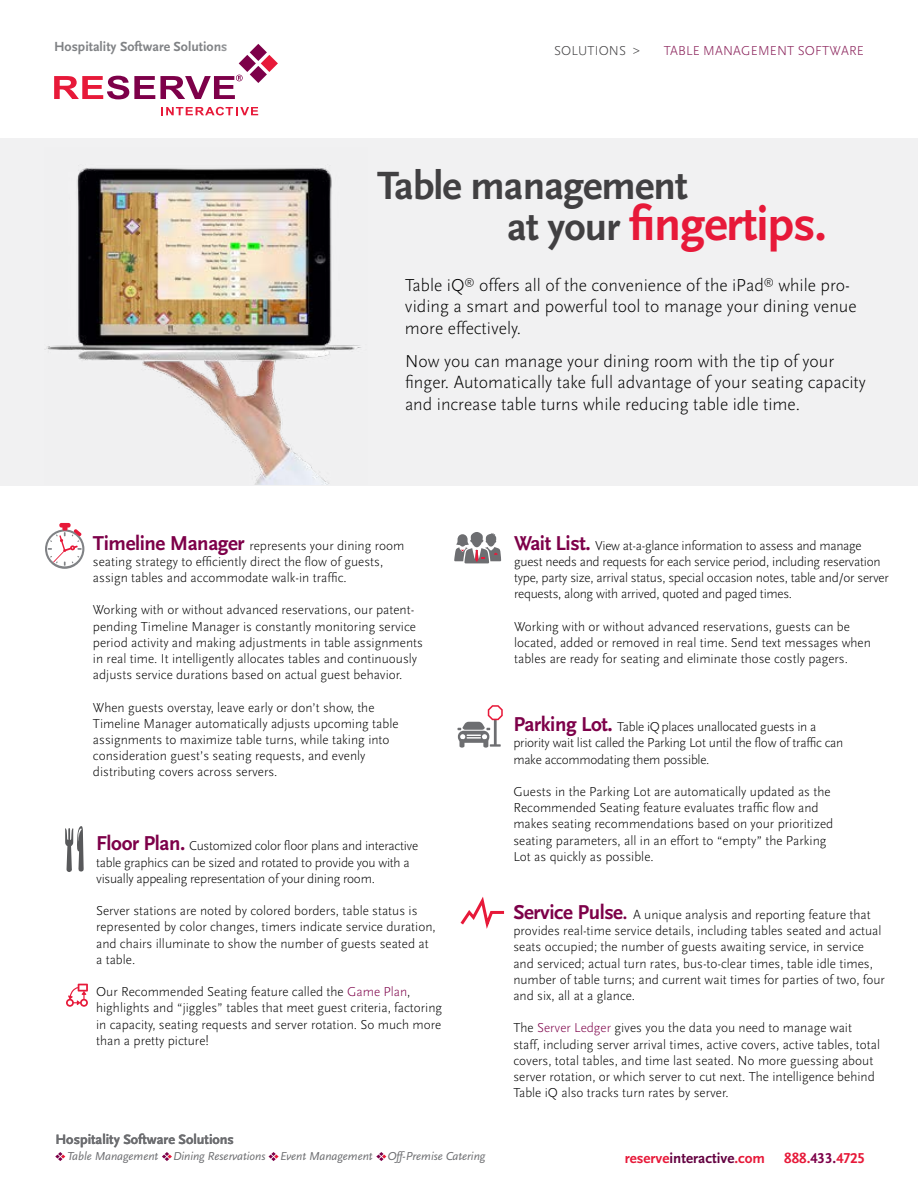
<style>
.page{position:relative;width:918px;height:1188px;background:#fff}
.page>*{position:absolute;margin:0;border:0;box-sizing:border-box;transform-origin:0 0}
.t1{font:700 49.5px "Scala Sans OT";letter-spacing:-.02em;color:#e71939}
.t2{font:700 41.25px "Scala Sans OT";letter-spacing:-.02em;color:#414042}
.t3{font:300 18px/21.6px "Scala Sans OT";color:#000}
.t4{font:700 15px "Scala Sans OT";color:#e71939}
.t5{font:700 14.25px "Scala Sans OT";color:#6d6e71}
.t6{font:700 13.8px "Scala Sans OT";color:#808285}
.t7{font:300 13.5px/16.2px "Scala Sans OT";color:#000}
.t8{font:300 13.5px/16.2px "Scala Sans OT";letter-spacing:-.02em;color:#000}
.t9{font:300 13.5px "Scala Sans OT";letter-spacing:.01em;color:#871c56}
.t10{font:300 13.5px "Scala Sans OT";letter-spacing:.01em;color:#414042}
.t11{font:italic 12px "Scala Sans OT";letter-spacing:-.005em;color:#6d6e71}
.s1{font-size:41.25px;color:#414042}
.s2{font-weight:700;font-size:21px;color:#7d0049}
.s3{color:#7d0049}
.s4{font-weight:700;font-size:18px;color:#7d0049}
.s5{color:#630040}
</style>
<div class="page">
<svg style="left:161px;top:107px;width:97px;height:8px"></svg>
<svg style="left:54px;top:44px;width:224px;height:55px"></svg>
<div style="left:0;top:138px;width:918px;height:347px;background:#f1f1f2"></div>
<img style="left:45px;top:168px;width:316px;height:316px">
<div style="left:59px;top:523px;width:12px;height:5px;background:#e71939;border-radius:2px"></div>
<svg style="left:45px;top:526px;width:39px;height:43px"></svg>
<svg style="left:66px;top:983px;width:22px;height:24px"></svg>
<svg style="left:65px;top:826px;width:19px;height:46px"></svg>
<svg style="left:454px;top:532px;width:47px;height:31px"></svg>
<svg style="left:458px;top:705px;width:45px;height:43px"></svg>
<svg style="left:460px;top:896px;width:45px;height:33px"></svg>
<svg style="left:55px;top:1152px;width:10px;height:9px"></svg>
<svg style="left:162px;top:1152px;width:10px;height:9px"></svg>
<svg style="left:269px;top:1152px;width:10px;height:9px"></svg>
<svg style="left:376px;top:1152px;width:10px;height:9px"></svg>
<p class="t6" style="left:54px;top:38px;width:175px">Hospitality Software Solutions</p>
<p class="t10" style="left:554px;top:43px;width:88px">SOLUTIONS &gt;</p>
<p class="t9" style="left:664px;top:43px;width:202px">TABLE MANAGEMENT SOFTWARE</p>
<h2 class="t2" style="left:377px;top:162px;width:312px">Table management</h2>
<h1 class="t1" style="left:507px;top:196px;width:321px"><span class="s1">at your</span> fingertips.</h1>
<h3 class="t3" style="left:405px;top:274px;width:453px">Table iQ<sup>®</sup> offers all of the convenience of the iPad<sup>®</sup> while pro&shy;viding a smart and powerful tool to manage your dining venue more effectively.</h3>
<h3 class="t3" style="left:405px;top:350px;width:462px">Now you can manage your dining room with the tip of your finger. Automatically take full advantage of your seating capacity and increase table turns while reducing table idle time.</h3>
<p class="t7" style="left:93px;top:537px;width:313px"><span class="s2">Timeline Manager</span> represents your dining room seating strategy to efficiently direct the flow of guests, assign tables and accommodate walk-in traffic.</p>
<p class="t7" style="left:93px;top:602px;width:332px">Working with or without advanced reservations, our patent&shy;pending Timeline Manager is constantly monitoring service period activity and making adjustments in table assignments in real time. It intelligently allocates tables and continuously adjusts service durations based on actual guest behavior.</p>
<p class="t7" style="left:93px;top:699px;width:307px">When guests overstay, leave early or don’t show, the Timeline Manager automatically adjusts upcoming table assignments to maximize table turns, while taking into consideration guest’s seating requests, and evenly distributing covers across servers.</p>
<p class="t8" style="left:96px;top:838px;width:324px"><span class="s2">Floor Plan.</span> Customized color floor plans and interactive table graphics can be sized and rotated to provide you with a visually appealing representation of your dining room.</p>
<p class="t7" style="left:96px;top:903px;width:341px">Server stations are noted by colored borders, table status is represented by color changes, timers indicate service duration, and chairs illuminate to show the number of guests seated at a table.</p>
<p class="t7" style="left:96px;top:984px;width:348px">Our Recommended Seating feature called the <span class="s3">Game Plan</span>, highlights and “jiggles” tables that meet guest criteria, factoring in capacity, seating requests and server rotation. So much more than a pretty picture!</p>
<p class="t5" style="left:55px;top:1132px;width:180px">Hospitality Software Solutions</p>
<p class="t11" style="left:67px;top:1150px;width:420px">Table Management Dining Reservations Event Management Off-Premise Catering</p>
<p class="t8" style="left:514px;top:538px;width:376px"><span class="s2">Wait List.</span> View at-a-glance information to assess and manage guest needs and requests for each service period, including reservation type, party size, arrival status, special occasion notes, table and/or server requests, along with arrived, quoted and paged times.</p>
<p class="t7" style="left:514px;top:619px;width:358px">Working with or without advanced reservations, guests can be located, added or removed in real time. Send text messages when tables are ready for seating and eliminate those costly pagers.</p>
<p class="t8" style="left:513px;top:719px;width:332px"><span class="s2">Parking Lot.</span> Table iQplaces unallocated guests in a priority wait list called the Parking Lot until the flow of traffic can make accommodating them possible.</p>
<p class="t7" style="left:513px;top:784px;width:321px">Guests in the Parking Lot are automatically updated as the Recommended Seating feature evaluates traffic flow and makes seating recommendations based on your prioritized seating parameters, all in an effort to “empty” the Parking Lot as quickly as possible.</p>
<p class="t7" style="left:513px;top:907px;width:373px"><span class="s2">Service Pulse</span><span class="s4">.</span> A unique analysis and reporting feature that provides real-time service details, including tables seated and actual seats occupied; the number of guests awaiting service, in service and serviced; actual turn rates, bus-to-clear times, table idle times, number of table turns; and current wait times for parties of two, four and six, all at a glance.</p>
<p class="t7" style="left:513px;top:1020px;width:368px">The <span class="s3">Server Ledger</span> gives you the data you need to manage wait staff, including server arrival times, active covers, active tables, total covers, total tables, and time last seated. No more guessing about server rotation, or which server to cut next. The intelligence behind Table iQ also tracks turn rates by server.</p>
<p class="t4" style="left:625px;top:1149px;width:142px">reserve<span class="s5">interactive</span>.com</p>
<p class="t4" style="left:784px;top:1149px;width:82px">888.<span class="s3">433.</span>4725</p>
</div>
